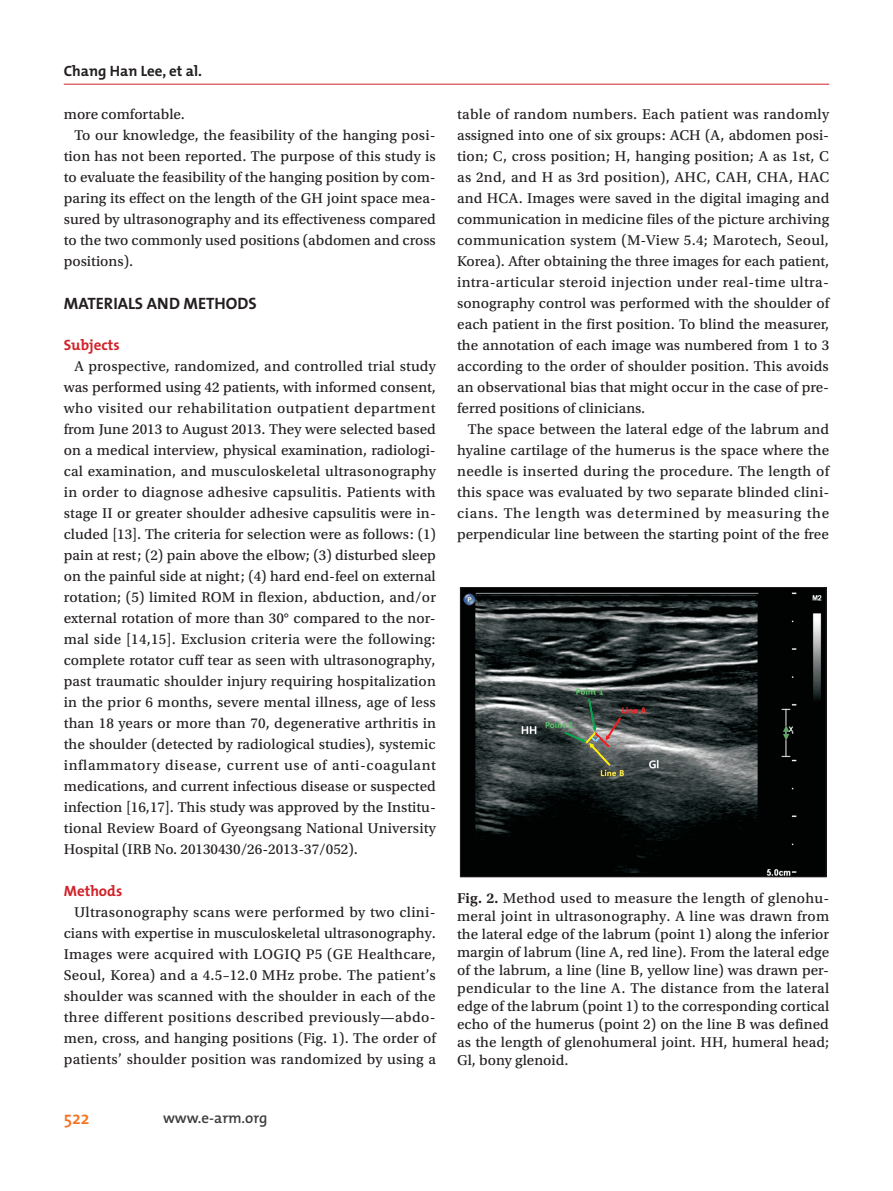
<style>
.page{position:relative;width:893px;height:1191px;background:#fff}
.page>*{position:absolute;margin:0;border:0;box-sizing:border-box;transform-origin:0 0}
.t1{font:600 18px "The Mix";color:#f47321}
.t2{font:700 16.5px "The Mix";color:#231f20}
.t3{font:15px/21px "Utopia Std Capt";color:#231f20;text-align:justify}
.t4{font:700 15px "The Mix";color:#231f20}
.t5{font:700 15px "The Mix";color:#d1232a}
.t6{font:600 15px "The Mix";color:#3e3e3f}
.s1{font-family:"Utopia Std";font-weight:600}
</style>
<div class="page">
<hr style="left:64px;top:84px;width:765px;height:1px;background:#d1232a">
<img style="left:462px;top:589px;width:362px;height:286px">
<div style="left:460px;top:587px;width:366px;height:290px;border:1px solid #231f20"></div>
<svg style="left:563px;top:697px;width:60px;height:70px;background:#575d55"></svg>
<p class="t4" style="left:64px;top:59px;width:140px">Chang Han Lee, et al.</p>
<p class="t3" style="left:64px;top:104px;width:123px">more comfortable.</p>
<p class="t3" style="left:74px;top:125px;width:363px">To our knowledge, the feasibility of the hanging posi-</p>
<p class="t3" style="left:64px;top:146px;width:373px">tion has not been reported. The purpose of this study is</p>
<p class="t3" style="left:64px;top:167px;width:374px">to evaluate the feasibility of the hanging position by com-</p>
<p class="t3" style="left:64px;top:188px;width:374px">paring its effect on the length of the GH joint space mea-</p>
<p class="t3" style="left:64px;top:209px;width:374px">sured by ultrasonography and its effectiveness compared</p>
<p class="t3" style="left:64px;top:230px;width:374px">to the two commonly used positions (abdomen and cross</p>
<p class="t3" style="left:64px;top:251px;width:71px">positions).</p>
<p class="t2" style="left:64px;top:290px;width:195px">MATERIALS AND METHODS</p>
<p class="t5" style="left:64px;top:332px;width:57px">Subjects</p>
<p class="t3" style="left:64px;top:356px;width:374px;text-indent:11px">A prospective, randomized, and controlled trial study was performed using 42 patients, with informed consent, who visited our rehabilitation outpatient department from June 2013 to August 2013. They were selected based on a medical interview, physical examination, radiologi&shy;cal examination, and musculoskeletal ultrasonography in order to diagnose adhesive capsulitis. Patients with stage II or greater shoulder adhesive capsulitis were in&shy;cluded [13]. The criteria for selection were as follows: (1) pain at rest; (2) pain above the elbow; (3) disturbed sleep on the painful side at night; (4) hard end-feel on external rotation; (5) limited ROM in flexion, abduction, and/or external rotation of more than 30° compared to the nor&shy;mal side [14,15]. Exclusion criteria were the following: complete rotator cuff tear as seen with ultrasonography, past traumatic shoulder injury requiring hospitalization in the prior 6 months, severe mental illness, age of less than 18 years or more than 70, degenerative arthritis in the shoulder (detected by radiological studies), systemic inflammatory disease, current use of anti-coagulant medications, and current infectious disease or suspected infection [16,17]. This study was approved by the Institu&shy;tional Review Board of Gyeongsang National University Hospital (IRB No. 20130430/26-2013-37/052).</p>
<p class="t5" style="left:64px;top:878px;width:60px">Methods</p>
<p class="t3" style="left:64px;top:902px;width:374px;text-indent:11px">Ultrasonography scans were performed by two clini&shy;cians with expertise in musculoskeletal ultrasonography.<br>Images were acquired with LOGIQ P5 (GE Healthcare, Seoul, Korea) and a 4.5–12.0 MHz probe. The patient’s shoulder was scanned with the shoulder in each of the three different positions described previously—abdo&shy;men, cross, and hanging positions (Fig. 1). The order of patients’ shoulder position was randomized by using a</p>
<p class="t1" style="left:64px;top:1102px;width:27px">522</p>
<p class="t6" style="left:163px;top:1105px;width:106px">www.e-arm.org</p>
<p class="t3" style="left:457px;top:104px;width:374px">table of random numbers. Each patient was randomly assigned into one of six groups: ACH (A, abdomen posi&shy;tion; C, cross position; H, hanging position; A as 1st, C as 2nd, and H as 3rd position), AHC, CAH, CHA, HAC and HCA. Images were saved in the digital imaging and communication in medicine files of the picture archiving communication system (M-View 5.4; Marotech, Seoul, Korea). After obtaining the three images for each patient, intra-articular steroid injection under real-time ultra&shy;sonography control was performed with the shoulder of each patient in the first position. To blind the measurer, the annotation of each image was numbered from 1 to 3 according to the order of shoulder position. This avoids an observational bias that might occur in the case of pre&shy;ferred positions of clinicians.</p>
<p class="t3" style="left:457px;top:419px;width:374px;text-indent:11px">The space between the lateral edge of the labrum and hyaline cartilage of the humerus is the space where the needle is inserted during the procedure. The length of this space was evaluated by two separate blinded clini&shy;cians. The length was determined by measuring the perpendicular line between the starting point of the free</p>
<p class="t3" style="left:457px;top:889px;width:374px;line-height:18px"><span class="s1">Fig. 2.</span> Method used to measure the length of glenohu&shy;meral joint in ultrasonography. A line was drawn from the lateral edge of the labrum (point 1) along the inferior margin of labrum (line A, red line). From the lateral edge of the labrum, a line (line B, yellow line) was drawn per&shy;pendicular to the line A. The distance from the lateral edge of the labrum (point 1) to the corresponding cortical echo of the humerus (point 2) on the line B was defined as the length of glenohumeral joint. HH, humeral head; Gl, bony glenoid.</p>
</div>
